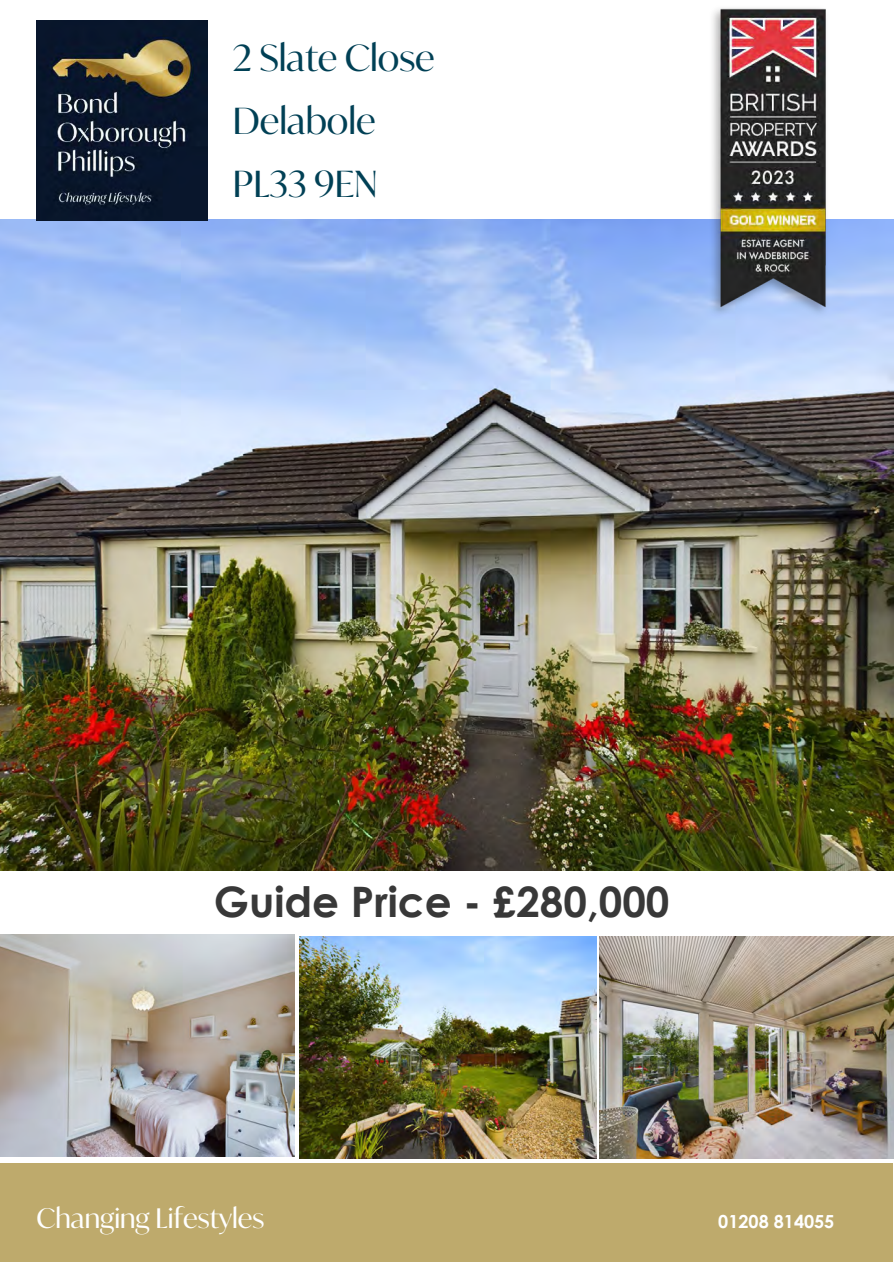
<style>
.page{position:relative;width:894px;height:1264px;background:#fff}
.page>*{position:absolute;margin:0;border:0;box-sizing:border-box;transform-origin:0 0}
.t1{font:700 42px "Century Gothic";color:#383838}
.t2{font:36px/63px "Ivy Mode";color:#004055}
.t3{font:27px "Ivy Mode";color:#fff}
.t4{font:700 18px "Century Gothic";color:#fff}
.s1{font-style:inherit}
</style>
<div class="page">
<img style="left:0;top:934px;width:294px;height:222px">
<img style="left:300px;top:936px;width:296px;height:222px">
<img style="left:599px;top:936px;width:294px;height:222px">
<img style="left:0;top:219px;width:893px;height:651px">
<div style="left:0;top:1163px;width:892px;height:98px;background:#beaa6c"></div>
<img style="left:36px;top:21px;width:171px;height:200px">
<img style="left:705px;top:8px;width:127px;height:314px">
<p class="t2" style="left:233px;top:26px;width:203px">2 Slate Close<br>Delabole<br>PL33 9EN</p>
<p class="t1" style="left:214px;top:869px;width:457px"><span class="s1">Guide</span> Price - £280,000</p>
<p class="t3" style="left:36px;top:1200px;width:229px">Changing Lifestyles</p>
<p class="t4" style="left:718px;top:1208px;width:118px">01208 814055</p>
</div>
